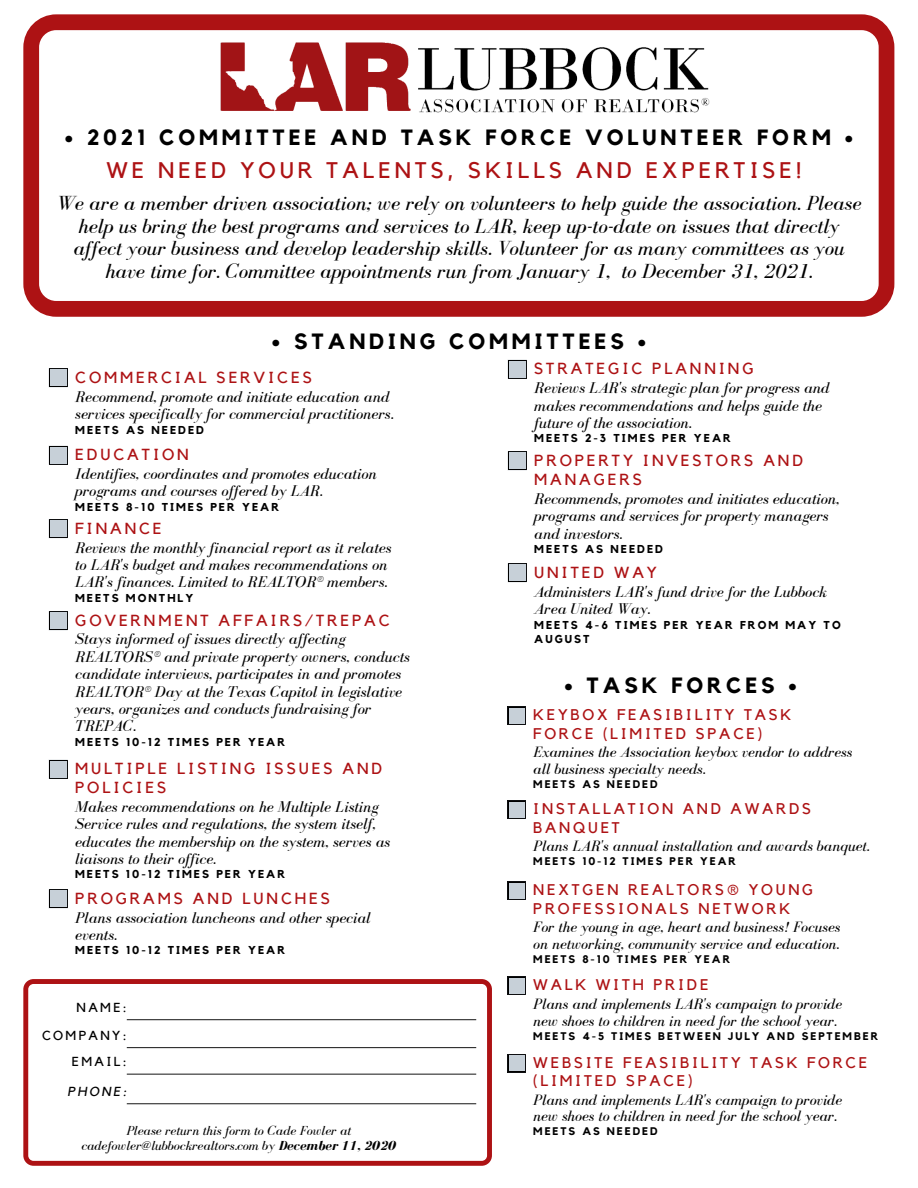
<style>
.page{position:relative;width:918px;height:1188px;background:#fff}
.page>*{position:absolute;margin:0;border:0;box-sizing:border-box;transform-origin:0 0}
.t1{font:22.5px "Kollektif";letter-spacing:.18em;color:#ad1214}
.t2{font:700 22.05px "Kollektif";letter-spacing:.18em;color:#000}
.t3{font:italic 21px/22.5px "Bodoni FLF";color:#000;text-align:center}
.t4{font:italic 16.05px/17.4px "Bodoni FLF";color:#000}
.t5{font:15.9px/19.2px "Kollektif";letter-spacing:.18em;color:#ad1214}
.t6{font:italic 15.45px/16.8px "Bodoni FLF";color:#000}
.t7{font:15.45px/18.5px "Kollektif";letter-spacing:.18em;color:#ad1214}
.t8{font:italic 13.5px/14.5px "Bodoni FLF";color:#000;text-align:center}
.t9{font:13.05px/27.9px "Kollektif";letter-spacing:.18em;color:#000;text-align:right}
.t10{font:italic 13.05px "Kollektif";letter-spacing:.18em;color:#000}
.t11{font:700 11.4px/14px "Kollektif";letter-spacing:.18em;color:#000}
.t12{font:700 10.95px "Kollektif";letter-spacing:.18em;color:#000}
.s1{font-weight:700}
</style>
<div class="page">
<svg style="left:23px;top:14px;width:871px;height:303px"></svg>
<img style="left:175px;top:22px;width:567px;height:110px">
<svg style="left:49px;top:368px;width:19px;height:19px"></svg>
<div style="left:50px;top:370px;width:16px;height:16px;background:#c7d0d8"></div>
<svg style="left:49px;top:446px;width:19px;height:19px"></svg>
<div style="left:50px;top:447px;width:16px;height:16px;background:#c7d0d8"></div>
<svg style="left:49px;top:519px;width:19px;height:19px"></svg>
<div style="left:50px;top:521px;width:16px;height:16px;background:#c7d0d8"></div>
<svg style="left:49px;top:611px;width:19px;height:19px"></svg>
<div style="left:50px;top:613px;width:16px;height:16px;background:#c7d0d8"></div>
<svg style="left:49px;top:760px;width:19px;height:19px"></svg>
<div style="left:50px;top:761px;width:16px;height:16px;background:#c7d0d8"></div>
<svg style="left:49px;top:890px;width:19px;height:18px"></svg>
<div style="left:50px;top:891px;width:16px;height:16px;background:#c7d0d8"></div>
<svg style="left:508px;top:452px;width:19px;height:18px"></svg>
<div style="left:509px;top:453px;width:16px;height:16px;background:#c7d0d8"></div>
<svg style="left:508px;top:360px;width:19px;height:19px"></svg>
<div style="left:509px;top:361px;width:16px;height:16px;background:#c7d0d8"></div>
<svg style="left:508px;top:563px;width:19px;height:19px"></svg>
<div style="left:509px;top:565px;width:16px;height:16px;background:#c7d0d8"></div>
<svg style="left:508px;top:801px;width:18px;height:18px"></svg>
<div style="left:509px;top:802px;width:16px;height:16px;background:#c7d0d8"></div>
<svg style="left:508px;top:881px;width:18px;height:19px"></svg>
<div style="left:509px;top:883px;width:16px;height:15px;background:#c7d0d8"></div>
<svg style="left:508px;top:977px;width:18px;height:18px"></svg>
<div style="left:509px;top:978px;width:16px;height:16px;background:#c7d0d8"></div>
<svg style="left:23px;top:979px;width:469px;height:187px"></svg>
<svg style="left:127px;top:1019px;width:349px;height:1px"></svg>
<svg style="left:127px;top:1047px;width:349px;height:1px"></svg>
<svg style="left:127px;top:1074px;width:349px;height:1px"></svg>
<svg style="left:127px;top:1103px;width:349px;height:1px"></svg>
<svg style="left:508px;top:707px;width:18px;height:18px"></svg>
<div style="left:509px;top:708px;width:16px;height:16px;background:#c7d0d8"></div>
<svg style="left:508px;top:1054px;width:18px;height:18px"></svg>
<div style="left:509px;top:1055px;width:16px;height:16px;background:#c7d0d8"></div>
<h2 class="t2" style="left:65px;top:128px;width:790px">• 2021 COMMITTEE AND TASK FORCE VOLUNTEER FORM •</h2>
<h1 class="t1" style="left:106px;top:160px;width:697px">WE NEED YOUR TALENTS, SKILLS AND EXPERTISE!</h1>
<p class="t3" style="left:57px;top:192px;width:806px">We are a member driven association; we rely on volunteers to help guide the association. Please help us bring the best programs and services to LAR, keep up-to-date on issues that directly affect your business and develop leadership skills. Volunteer for as many committees as you have time for. Committee appointments run from January 1, to December 31, 2021.</p>
<h2 class="t2" style="left:272px;top:331px;width:376px">• STANDING COMMITTEES •</h2>
<p class="t5" style="left:75px;top:368px;width:238px">COMMERCIAL SERVICES</p>
<p class="t4" style="left:75px;top:388px;width:320px">Recommend, promote and initiate education and services specifically for commercial practitioners.</p>
<p class="t11" style="left:75px;top:424px;width:130px">MEETS AS NEEDED</p>
<p class="t4" style="left:75px;top:465px;width:303px">Identifies, coordinates and promotes education programs and courses offered by LAR.</p>
<p class="t5" style="left:75px;top:445px;width:115px">EDUCATION</p>
<p class="t11" style="left:75px;top:500px;width:206px">MEETS 8-10 TIMES PER YEAR</p>
<p class="t4" style="left:75px;top:539px;width:318px">Reviews the monthly financial report as it relates to LAR's budget and makes recommendations on<br>LAR's finances. Limited to REALTOR® members.</p>
<p class="t5" style="left:75px;top:519px;width:88px">FINANCE</p>
<p class="t11" style="left:75px;top:591px;width:120px">MEETS MONTHLY</p>
<p class="t4" style="left:75px;top:630px;width:336px">Stays informed of issues directly affecting REALTORS® and private property owners, conducts candidate interviews, participates in and promotes REALTOR® Day at the Texas Capitol in legislative years, organizes and conducts fundraising for TREPAC.</p>
<p class="t5" style="left:75px;top:611px;width:316px">GOVERNMENT AFFAIRS/TREPAC</p>
<p class="t11" style="left:75px;top:735px;width:212px">MEETS 10-12 TIMES PER YEAR</p>
<p class="t5" style="left:75px;top:759px;width:309px">MULTIPLE LISTING ISSUES AND<br>POLICIES</p>
<p class="t4" style="left:75px;top:798px;width:317px">Makes recommendations on he Multiple Listing Service rules and regulations, the system itself, educates the membership on the system, serves as liaisons to their office.</p>
<p class="t11" style="left:75px;top:868px;width:212px">MEETS 10-12 TIMES PER YEAR</p>
<p class="t4" style="left:75px;top:909px;width:297px">Plans association luncheons and other special events.</p>
<p class="t5" style="left:75px;top:889px;width:256px">PROGRAMS AND LUNCHES</p>
<p class="t11" style="left:75px;top:944px;width:212px">MEETS 10-12 TIMES PER YEAR</p>
<p class="t9" style="left:42px;top:994px;width:86px">NAME:<br>COMPANY:</p>
<p class="t9" style="left:72px;top:1048px;width:56px">EMAIL:</p>
<p class="t10" style="left:68px;top:1085px;width:61px">PHONE:</p>
<p class="t8" style="left:81px;top:1123px;width:316px">Please return this form to Cade Fowler at cadefowler@lubbockrealtors.com by <span class="s1">December 11, 2020</span></p>
<p class="t5" style="left:534px;top:359px;width:221px">STRATEGIC PLANNING</p>
<p class="t4" style="left:534px;top:379px;width:297px">Reviews LAR's strategic plan for progress and makes recommendations and helps guide the future of the association.</p>
<p class="t11" style="left:534px;top:432px;width:198px">MEETS 2-3 TIMES PER YEAR</p>
<p class="t5" style="left:534px;top:451px;width:271px">PROPERTY INVESTORS AND<br>MANAGERS</p>
<p class="t4" style="left:534px;top:490px;width:307px">Recommends, promotes and initiates education, programs and services for property managers and investors.</p>
<p class="t11" style="left:534px;top:542px;width:130px">MEETS AS NEEDED</p>
<p class="t5" style="left:534px;top:563px;width:124px">UNITED WAY</p>
<p class="t4" style="left:534px;top:583px;width:294px">Administers LAR's fund drive for the Lubbock<br>Area United Way.</p>
<p class="t11" style="left:534px;top:619px;width:308px">MEETS 4-6 TIMES PER YEAR FROM MAY TO<br>AUGUST</p>
<h2 class="t2" style="left:565px;top:676px;width:234px">• TASK FORCES •</h2>
<p class="t7" style="left:533px;top:706px;width:260px">KEYBOX FEASIBILITY TASK<br>FORCE (LIMITED SPACE)</p>
<p class="t12" style="left:533px;top:779px;width:126px">MEETS AS NEEDED</p>
<p class="t6" style="left:533px;top:744px;width:321px">Examines the Association keybox vendor to address all business specialty needs.</p>
<p class="t7" style="left:533px;top:800px;width:279px">INSTALLATION AND AWARDS<br>BANQUET</p>
<p class="t12" style="left:533px;top:856px;width:204px">MEETS 10-12 TIMES PER YEAR</p>
<p class="t6" style="left:533px;top:838px;width:338px">Plans LAR's annual installation and awards banquet.</p>
<p class="t7" style="left:533px;top:881px;width:281px">NEXTGEN REALTORS® YOUNG<br>PROFESSIONALS NETWORK</p>
<p class="t6" style="left:533px;top:918px;width:309px">For the young in age, heart and business! Focuses on networking, community service and education.</p>
<p class="t12" style="left:533px;top:954px;width:198px">MEETS 8-10 TIMES PER YEAR</p>
<p class="t6" style="left:533px;top:995px;width:310px">Plans and implements LAR's campaign to provide new shoes to children in need for the school year.</p>
<p class="t7" style="left:533px;top:976px;width:177px">WALK WITH PRIDE</p>
<p class="t12" style="left:533px;top:1031px;width:346px">MEETS 4-5 TIMES BETWEEN JULY AND SEPTEMBER</p>
<p class="t7" style="left:533px;top:1054px;width:336px">WEBSITE FEASIBILITY TASK FORCE (LIMITED SPACE)</p>
<p class="t12" style="left:533px;top:1126px;width:126px">MEETS AS NEEDED</p>
<p class="t6" style="left:533px;top:1091px;width:310px">Plans and implements LAR's campaign to provide new shoes to children in need for the school year.</p>
</div>
